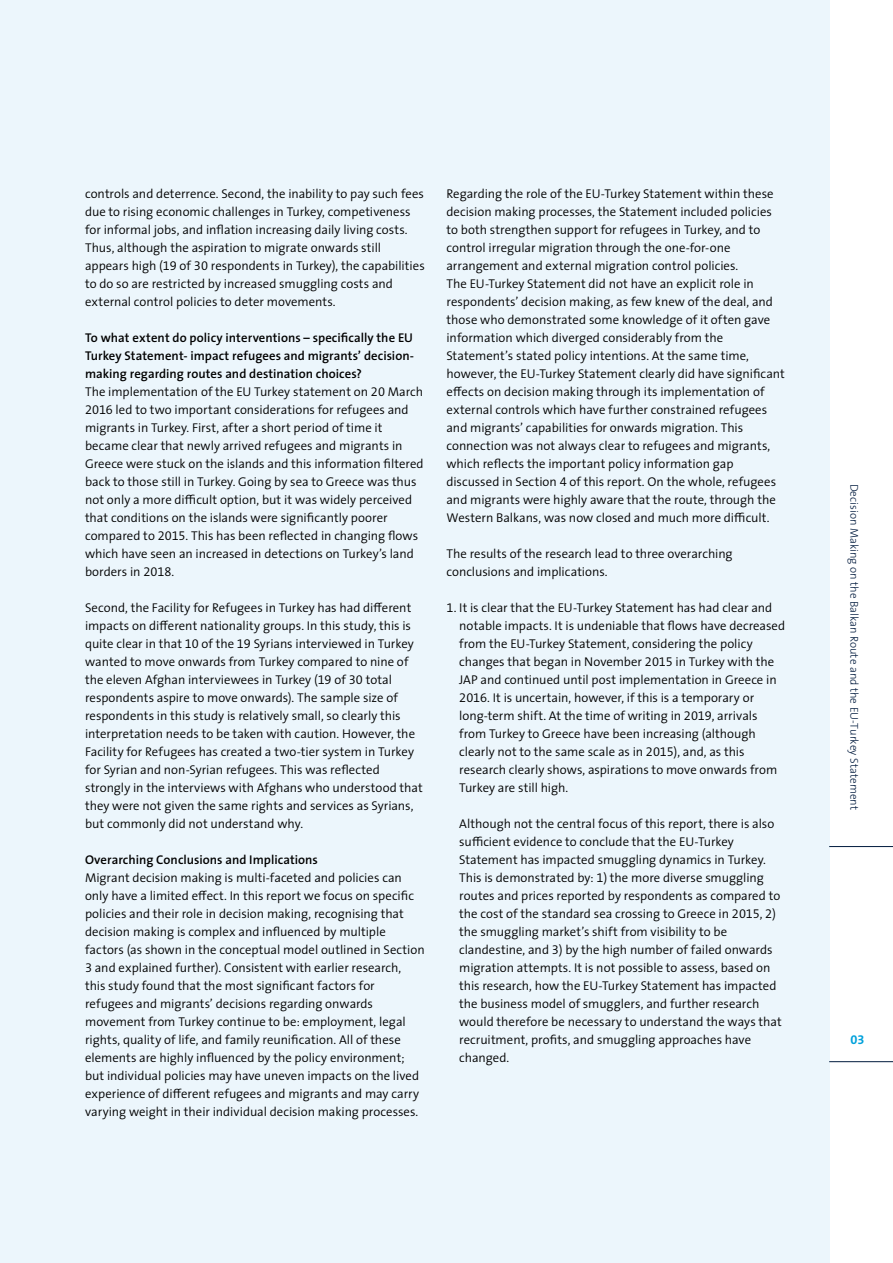
<style>
.page{position:relative;width:893px;height:1263px;background:#fff}
.page>*{position:absolute;margin:0;border:0;box-sizing:border-box;transform-origin:0 0}
.t1{font:300 12.75px/18px "The Sans";color:#000}
.t2{font:600 12.75px "The Sans";color:#000}
.t3{font:12.75px "The Sans Bold Expert";color:#00a1db}
.t4{font:300 11.25px "The Sans";color:#001a3d}
.s1{font-family:"The Sans Semi Light Expert";font-weight:400}
.s2{font-weight:600}
</style>
<div class="page">
<div style="left:0;top:0;width:829px;height:1263px;background:#ecf6fc"></div>
<hr style="left:829px;top:1061px;width:64px;height:1px;background:#001a3d">
<hr style="left:829px;top:846px;width:64px;height:1px;background:#001a3d">
<p class="t1" style="left:85px;top:184px;width:341px">controls and deterrence. Second, the inability to pay such fees due to rising economic challenges in Turkey, competiveness for informal jobs, and inflation increasing daily living costs.<br>Thus, although the aspiration to migrate onwards still appears high (<span class="s1">19</span> of <span class="s1">30</span> respondents in Turkey), the capabilities to do so are restricted by increased smuggling costs and external control policies to deter movements.</p>
<p class="t1" style="left:85px;top:328px;width:340px"><span class="s2">To what extent do policy interventions – specifically the EU Turkey Statement- impact refugees and migrants’ decision&shy;making regarding routes and destination choices?<br></span>The implementation of the EU Turkey statement on <span class="s1">20</span> March <span class="s1">2016</span> led to two important considerations for refugees and migrants in Turkey. First, after a short period of time it became clear that newly arrived refugees and migrants in Greece were stuck on the islands and this information filtered back to those still in Turkey. Going by sea to Greece was thus not only a more difficult option, but it was widely perceived that conditions on the islands were significantly poorer compared to <span class="s1">2015</span>. This has been reflected in changing flows which have seen an increased in detections on Turkey’s land borders in <span class="s1">2018</span>.</p>
<p class="t1" style="left:85px;top:598px;width:339px">Second, the Facility for Refugees in Turkey has had different impacts on different nationality groups. In this study, this is quite clear in that <span class="s1">10</span> of the <span class="s1">19</span> Syrians interviewed in Turkey wanted to move onwards from Turkey compared to nine of the eleven Afghan interviewees in Turkey (<span class="s1">19</span> of <span class="s1">30</span> total respondents aspire to move onwards). The sample size of respondents in this study is relatively small, so clearly this interpretation needs to be taken with caution. However, the Facility for Refugees has created a two-tier system in Turkey for Syrian and non-Syrian refugees. This was reflected strongly in the interviews with Afghans who understood that they were not given the same rights and services as Syrians, but commonly did not understand why.</p>
<p class="t2" style="left:85px;top:849px;width:234px">Overarching Conclusions and Implications</p>
<p class="t1" style="left:85px;top:868px;width:341px">Migrant decision making is multi-faceted and policies can only have a limited effect. In this report we focus on specific policies and their role in decision making, recognising that decision making is complex and influenced by multiple factors (as shown in the conceptual model outlined in Section <span class="s1">3</span> and explained further). Consistent with earlier research, this study found that the most significant factors for refugees and migrants’ decisions regarding onwards movement from Turkey continue to be: employment, legal rights, quality of life, and family reunification. All of these elements are highly influenced by the policy environment; but individual policies may have uneven impacts on the lived experience of different refugees and migrants and may carry varying weight in their individual decision making processes.</p>
<p class="t1" style="left:446px;top:184px;width:340px">Regarding the role of the EU-Turkey Statement within these decision making processes, the Statement included policies to both strengthen support for refugees in Turkey, and to control irregular migration through the one-for-one arrangement and external migration control policies.<br>The EU-Turkey Statement did not have an explicit role in respondents’ decision making, as few knew of the deal, and those who demonstrated some knowledge of it often gave information which diverged considerably from the Statement’s stated policy intentions. At the same time, however, the EU-Turkey Statement clearly did have significant effects on decision making through its implementation of external controls which have further constrained refugees and migrants’ capabilities for onwards migration. This connection was not always clear to refugees and migrants, which reflects the important policy information gap discussed in Section <span class="s1">4</span> of this report. On the whole, refugees and migrants were highly aware that the route, through the Western Balkans, was now closed and much more difficult.</p>
<p class="t1" style="left:446px;top:544px;width:288px">The results of the research lead to three overarching conclusions and implications.</p>
<p class="t1" style="left:459px;top:599px;width:327px;text-indent:-13px"><span class="s1">1</span>. It is clear that the EU-Turkey Statement has had clear and notable impacts. It is undeniable that flows have decreased from the EU-Turkey Statement, considering the policy changes that began in November <span class="s1">2015</span> in Turkey with the JAP and continued until post implementation in Greece in <span class="s1">2016</span>. It is uncertain, however, if this is a temporary or long-term shift. At the time of writing in <span class="s1">2019</span>, arrivals from Turkey to Greece have been increasing (although clearly not to the same scale as in <span class="s1">2015</span>), and, as this research clearly shows, aspirations to move onwards from Turkey are still high.</p>
<p class="t1" style="left:459px;top:815px;width:324px">Although not the central focus of this report, there is also sufficient evidence to conclude that the EU-Turkey Statement has impacted smuggling dynamics in Turkey.<br>This is demonstrated by: <span class="s1">1</span>) the more diverse smuggling routes and prices reported by respondents as compared to the cost of the standard sea crossing to Greece in <span class="s1">2015</span>, <span class="s1">2</span>) the smuggling market’s shift from visibility to be clandestine, and <span class="s1">3</span>) by the high number of failed onwards migration attempts. It is not possible to assess, based on this research, how the EU-Turkey Statement has impacted the business model of smugglers, and further research would therefore be necessary to understand the ways that recruitment, profits, and smuggling approaches have changed.</p>
<p class="t4" style="left:863px;top:484px;width:328px;rotate:90deg">Decision Making on the Balkan Route and the EU-Turkey Statement</p>
<p class="t3" style="left:850px;top:1029px;width:16px">03</p>
</div>
